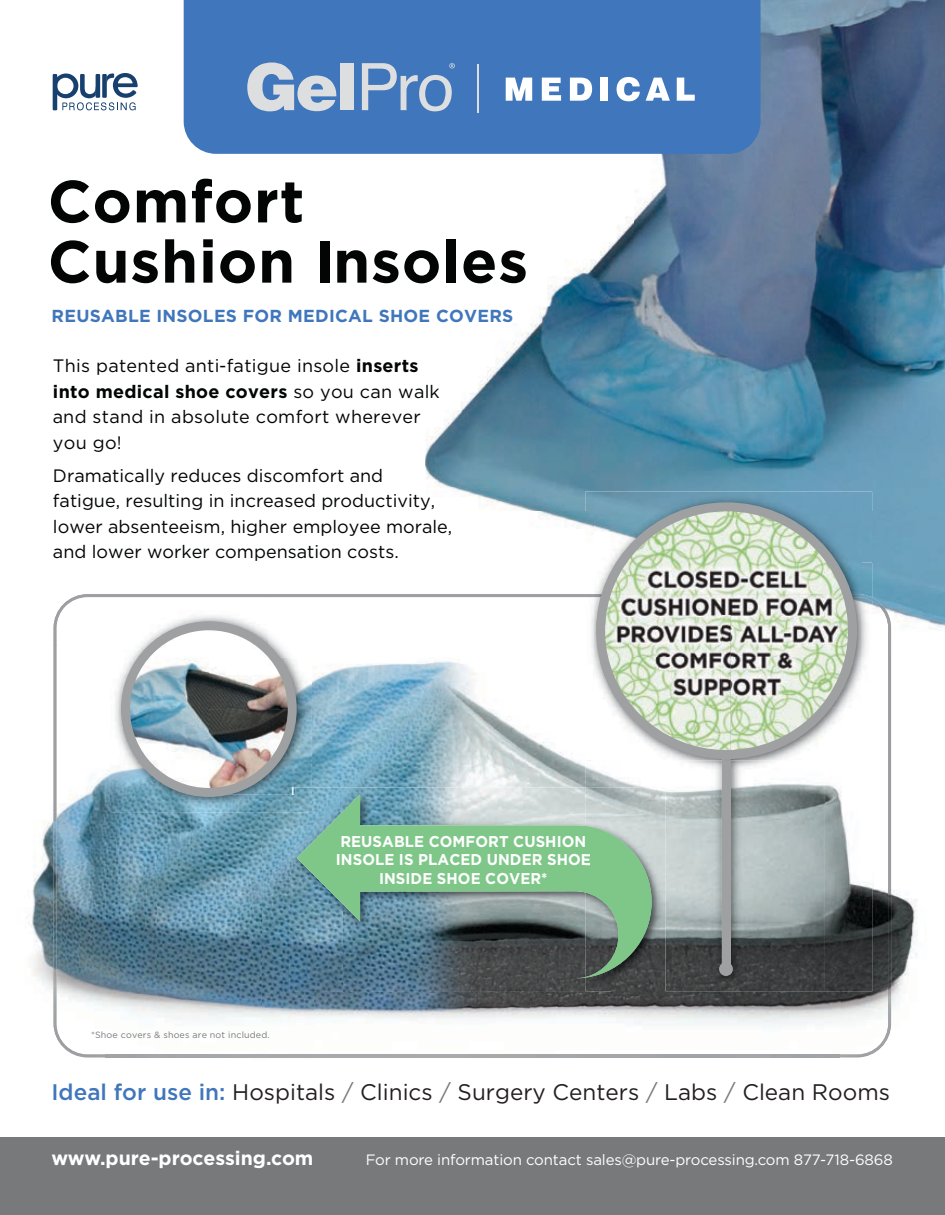
<style>
.page{position:relative;width:945px;height:1215px;background:#fff}
.page>*{position:absolute;margin:0;border:0;box-sizing:border-box;transform-origin:0 0}
.t1{font:700 59.4px/60.3px "Gotham";letter-spacing:.015em;color:#030505}
.t2{font:22.5px "Gotham";color:#231f20}
.t3{font:700 19.5px "Gotham";color:#fff}
.t4{font:18px/25.5px "Gotham";color:#030505}
.t5{font:700 17.4px "Gotham";letter-spacing:.015em;color:#4076bb}
.t6{font:700 15.75px/18.3px "Gotham";letter-spacing:.005em;color:#fff;text-align:center;scale:.95 1}
.t7{font:15px "Gotham";letter-spacing:-.01em;color:#fff}
.t8{font:9px "Gotham";letter-spacing:.015em;color:#77797b}
.s1{font-weight:700}
.s2{font-weight:500;color:#4076bb}
.s3{color:#77797b}
</style>
<div class="page">
<img style="left:547px;top:0;width:398px;height:306px">
<img style="left:425px;top:306px;width:520px;height:205px">
<div style="left:872px;top:511px;width:73px;height:52px;background:#6da1bd"></div>
<img style="left:538px;top:511px;width:47px;height:17px">
<img style="left:26px;top:770px;width:131px;height:288px">
<img style="left:263px;top:661px;width:322px;height:157px">
<img style="left:841px;top:657px;width:76px;height:401px">
<img style="left:157px;top:812px;width:106px;height:246px">
<img style="left:262px;top:818px;width:52px;height:240px">
<img style="left:314px;top:991px;width:527px;height:67px">
<img style="left:53px;top:594px;width:215px;height:51px">
<img style="left:53px;top:645px;width:53px;height:412px">
<img style="left:839px;top:657px;width:52px;height:400px">
<hr style="left:105px;top:1054px;width:734px;height:3px;background:#a5a8aa">
<img style="left:872px;top:563px;width:73px;height:94px">
<img style="left:268px;top:594px;width:623px;height:63px">
<img style="left:290px;top:787px;width:295px;height:51px">
<img style="left:290px;top:838px;width:53px;height:154px">
<img style="left:343px;top:978px;width:269px;height:14px">
<img style="left:612px;top:991px;width:53px;height:1px">
<svg style="left:297px;top:794px;width:288px;height:184px;background:#739d8e"></svg>
<div style="left:184px;top:0;width:577px;height:154px;background:#4076bb"></div>
<hr style="left:477px;top:65px;width:1px;height:48px;background:#dddedf">
<svg style="left:506px;top:78px;width:26px;height:23px"></svg>
<svg style="left:542px;top:78px;width:19px;height:23px"></svg>
<svg style="left:570px;top:78px;width:22px;height:23px"></svg>
<div style="left:601px;top:78px;width:7px;height:23px;background:#fff"></div>
<svg style="left:617px;top:77px;width:23px;height:24px"></svg>
<svg style="left:646px;top:78px;width:24px;height:23px"></svg>
<svg style="left:677px;top:78px;width:18px;height:23px"></svg>
<svg style="left:247px;top:63px;width:89px;height:48px;background:#9bb2cf"></svg>
<div style="left:340px;top:63px;width:14px;height:47px;background:#dddedf"></div>
<svg style="left:362px;top:63px;width:93px;height:48px;background:#7398c6"></svg>
<img style="left:110px;top:610px;width:202px;height:202px">
<img style="left:268px;top:610px;width:44px;height:47px">
<img style="left:290px;top:787px;width:22px;height:25px">
<img style="left:124px;top:624px;width:170px;height:170px">
<img style="left:268px;top:624px;width:26px;height:33px">
<svg style="left:290px;top:787px;width:4px;height:7px"></svg>
<div style="left:121px;top:621px;width:176px;height:176px;border:9px solid #9ea0a2;border-radius:50%"></div>
<img style="left:585px;top:492px;width:287px;height:165px">
<img style="left:585px;top:657px;width:48px;height:130px">
<img style="left:825px;top:657px;width:47px;height:334px">
<img style="left:633px;top:761px;width:192px;height:230px">
<img style="left:585px;top:594px;width:287px;height:7px">
<img style="left:585px;top:787px;width:80px;height:204px">
<img style="left:585px;top:826px;width:67px;height:152px">
<svg style="left:585px;top:854px;width:5px;height:11px"></svg>
<div style="left:722px;top:615px;width:8px;height:355px;background:#9ea0a2"></div>
<div style="left:719px;top:962px;width:14px;height:14px;background:#9ea0a2;border-radius:50%"></div>
<img style="left:594px;top:498px;width:267px;height:263px">
<img style="left:594px;top:594px;width:267px;height:3px">
<img style="left:722px;top:615px;width:8px;height:146px">
<div style="left:596px;top:502px;width:261px;height:257px;border:9px solid #9ea0a2;border-radius:50%"></div>
<div style="left:0;top:1138px;width:945px;height:77px;background:#77797b"></div>
<hr style="left:53px;top:74px;width:4px;height:36px;background:#17406f">
<svg style="left:56px;top:73px;width:82px;height:37px"></svg>
<h1 class="t1" style="left:48px;top:170px;width:482px">Comfort<br>Cushion Insoles</h1>
<p class="t5" style="left:52px;top:305px;width:463px">REUSABLE INSOLES FOR MEDICAL SHOE COVERS</p>
<p class="t4" style="left:53px;top:353px;width:388px">This patented anti-fatigue insole <span class="s1">inserts into medical shoe covers</span> so you can walk and stand in absolute comfort wherever you go!</p>
<p class="t4" style="left:53px;top:462px;width:401px">Dramatically reduces discomfort and fatigue, resulting in increased productivity, lower absenteeism, higher employee morale, and lower worker compensation costs.</p>
<p class="t8" style="left:91px;top:1030px;width:180px">*Shoe covers &amp; shoes are not included.</p>
<p class="t6" style="left:336px;top:832px;width:270px">REUSABLE COMFORT CUSHION<br>INSOLE IS PLACED UNDER SHOE<br>INSIDE SHOE COVER*</p>
<p class="t2" style="left:52px;top:1079px;width:840px"><span class="s2">Ideal for use in:</span> Hospitals <span class="s3">/</span> Clinics <span class="s3">/</span> Surgery Centers <span class="s3">/</span> Labs <span class="s3">/</span> Clean Rooms</p>
<p class="t3" style="left:51px;top:1147px;width:264px">www.pure-processing.com</p>
<p class="t7" style="left:366px;top:1151px;width:529px">For more information contact sales@pure-processing.com 877-718-6868</p>
</div>
